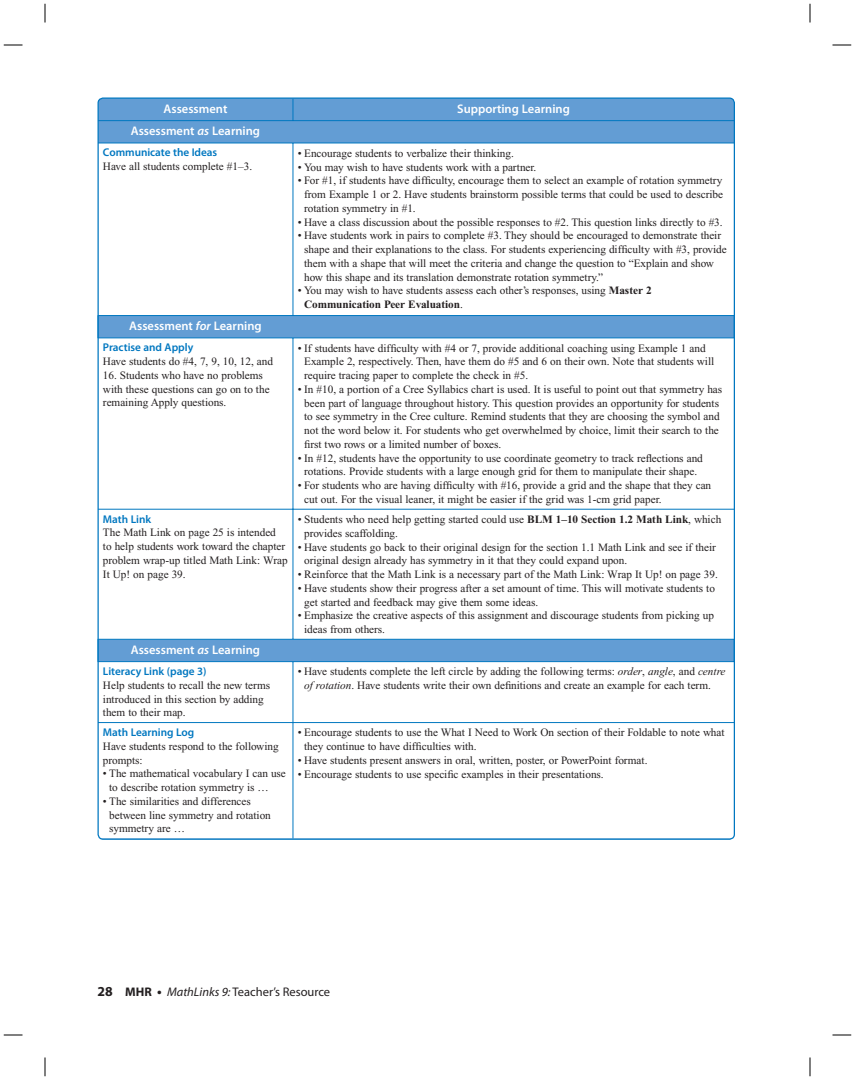
<style>
.page{position:relative;width:855px;height:1080px;background:#fff}
.page>*{position:absolute;margin:0;border:0;box-sizing:border-box;transform-origin:0 0}
.t1{font:600 12.5px "Myriad Pro";color:#fff}
.t2{font:12.5px "Myriad Pro";color:#231f20}
.t3{font:11.25px/13.8px "Times New Roman";letter-spacing:-.005em;color:#231f20}
.t4{font:600 11.25px "Myriad Pro";letter-spacing:-.005em;color:#0077c0}
.s1{font-style:italic}
.s2{font-weight:700}
.s3{font-weight:700;font-size:13.75px}
</style>
<div class="page">
<div style="left:98px;top:98px;width:636px;height:741px;background:#639dd4;border-radius:5px"></div>
<svg style="left:98px;top:144px;width:635px;height:694px;background:#f4f8fc"></svg>
<hr style="left:293px;top:143px;width:441px;height:1px;background:#0077c0">
<svg style="left:293px;top:100px;width:1px;height:20px"></svg>
<hr style="left:98px;top:143px;width:195px;height:1px;background:#0077c0">
<hr style="left:293px;top:143px;width:1px;height:172px;background:#0077c0">
<hr style="left:293px;top:338px;width:1px;height:171px;background:#0077c0">
<hr style="left:293px;top:510px;width:1px;height:129px;background:#0077c0">
<hr style="left:293px;top:662px;width:1px;height:60px;background:#0077c0">
<hr style="left:293px;top:723px;width:1px;height:116px;background:#0077c0">
<hr style="left:98px;top:120px;width:636px;height:1px;background:#0077c0">
<hr style="left:98px;top:315px;width:195px;height:1px;background:#0077c0">
<hr style="left:293px;top:315px;width:442px;height:1px;background:#0077c0">
<hr style="left:98px;top:338px;width:637px;height:1px;background:#0077c0">
<hr style="left:98px;top:639px;width:195px;height:1px;background:#0077c0">
<hr style="left:293px;top:639px;width:442px;height:1px;background:#0077c0">
<hr style="left:98px;top:661px;width:637px;height:1px;background:#0077c0">
<hr style="left:98px;top:509px;width:636px;height:1px;background:#0077c0">
<hr style="left:98px;top:722px;width:195px;height:1px;background:#0077c0">
<hr style="left:293px;top:722px;width:441px;height:1px;background:#0077c0">
<svg style="left:4px;top:44px;width:18px;height:2px"></svg>
<svg style="left:832px;top:44px;width:19px;height:2px"></svg>
<svg style="left:4px;top:1034px;width:18px;height:2px"></svg>
<svg style="left:832px;top:1034px;width:19px;height:2px"></svg>
<svg style="left:44px;top:4px;width:2px;height:18px"></svg>
<svg style="left:44px;top:1058px;width:2px;height:18px"></svg>
<svg style="left:809px;top:4px;width:2px;height:18px"></svg>
<svg style="left:809px;top:1058px;width:2px;height:18px"></svg>
<p class="t1" style="left:164px;top:104px;width:65px">Assessment</p>
<p class="t1" style="left:457px;top:104px;width:114px">Supporting Learning</p>
<p class="t1" style="left:131px;top:126px;width:131px">Assessment <span class="s1">as</span> Learning</p>
<p class="t4" style="left:103px;top:148px;width:116px">Communicate the Ideas</p>
<p class="t3" style="left:103px;top:161px;width:151px">Have all students complete #1–3.</p>
<p class="t3" style="left:298px;top:147px;width:217px">• Encourage students to verbalize their thinking.</p>
<p class="t3" style="left:298px;top:161px;width:240px">• You may wish to have students work with a partner.</p>
<p class="t3" style="left:304px;top:175px;width:420px;text-align:justify;text-indent:-6px">• For #1, if students have difficulty, encourage them to select an example of rotation symmetry from Example 1 or 2. Have students brainstorm possible terms that could be used to describe rotation symmetry in #1.</p>
<p class="t3" style="left:298px;top:216px;width:426px">• Have a class discussion about the possible responses to #2. This question links directly to #3.</p>
<p class="t3" style="left:304px;top:230px;width:424px;text-indent:-6px">• Have students work in pairs to complete #3. They should be encouraged to demonstrate their shape and their explanations to the class. For students experiencing difficulty with #3, provide them with a shape that will meet the criteria and change the question to “Explain and show how this shape and its translation demonstrate rotation symmetry.”</p>
<p class="t3" style="left:304px;top:285px;width:349px;text-indent:-6px">• You may wish to have students assess each other’s responses, using <span class="s2">Master 2<br>Communication Peer Evaluation</span>.</p>
<p class="t1" style="left:129px;top:321px;width:134px">Assessment <span class="s1">for</span> Learning</p>
<p class="t4" style="left:103px;top:343px;width:92px">Practise and Apply</p>
<p class="t3" style="left:103px;top:356px;width:172px">Have students do #4, 7, 9, 10, 12, and</p>
<p class="t3" style="left:103px;top:369px;width:168px">16. Students who have no problems with these questions can go on to the remaining Apply questions.</p>
<p class="t4" style="left:103px;top:515px;width:50px">Math Link</p>
<p class="t3" style="left:103px;top:527px;width:186px">The Math Link on page 25 is intended<br>to help students work toward the chapter problem wrap-up titled Math Link: Wrap<br>It Up! on page 39.</p>
<p class="t1" style="left:131px;top:645px;width:131px">Assessment <span class="s1">as</span> Learning</p>
<p class="t4" style="left:103px;top:667px;width:105px">Literacy Link (page 3)</p>
<p class="t3" style="left:103px;top:679px;width:169px">Help students to recall the new terms introduced in this section by adding them to their map.</p>
<p class="t4" style="left:103px;top:728px;width:93px">Math Learning Log</p>
<p class="t3" style="left:103px;top:740px;width:177px">Have students respond to the following prompts:</p>
<p class="t3" style="left:109px;top:768px;width:178px;text-indent:-6px">• The mathematical vocabulary I can use to describe rotation symmetry is …</p>
<p class="t3" style="left:109px;top:795px;width:163px;text-indent:-6px">• The similarities and differences between line symmetry and rotation symmetry are …</p>
<p class="t3" style="left:304px;top:342px;width:412px;text-indent:-6px">• If students have difficulty with #4 or 7, provide additional coaching using Example 1 and<br>Example 2, respectively. Then, have them do #5 and 6 on their own. Note that students will require tracing paper to complete the check in #5.</p>
<p class="t3" style="left:304px;top:383px;width:420px;text-indent:-6px">• In #10, a portion of a Cree Syllabics chart is used. It is useful to point out that symmetry has been part of language throughout history. This question provides an opportunity for students to see symmetry in the Cree culture. Remind students that they are choosing the symbol and not the word below it. For students who get overwhelmed by choice, limit their search to the first two rows or a limited number of boxes.</p>
<p class="t3" style="left:298px;top:452px;width:406px;text-align:center">• In #12, students have the opportunity to use coordinate geometry to track reflections and rotations. Provide students with a large enough grid for them to manipulate their shape.</p>
<p class="t3" style="left:304px;top:480px;width:409px;text-indent:-6px">• For students who are having difficulty with #16, provide a grid and the shape that they can cut out. For the visual leaner, it might be easier if the grid was 1-cm grid paper.</p>
<p class="t3" style="left:304px;top:513px;width:419px;text-indent:-6px">• Students who need help getting started could use <span class="s2">BLM 1–10 Section 1.2 Math Link</span>, which provides scaffolding.</p>
<p class="t3" style="left:304px;top:541px;width:413px;text-indent:-6px">• Have students go back to their original design for the section 1.1 Math Link and see if their original design already has symmetry in it that they could expand upon.</p>
<p class="t3" style="left:298px;top:568px;width:421px">• Reinforce that the Math Link is a necessary part of the Math Link: Wrap It Up! on page 39.</p>
<p class="t3" style="left:304px;top:582px;width:412px;text-indent:-6px">• Have students show their progress after a set amount of time. This will motivate students to get started and feedback may give them some ideas.</p>
<p class="t3" style="left:304px;top:610px;width:411px;text-indent:-6px">• Emphasize the creative aspects of this assignment and discourage students from picking up ideas from others.</p>
<p class="t3" style="left:304px;top:666px;width:423px;text-indent:-6px">• Have students complete the left circle by adding the following terms: <span class="s1">order</span>, <span class="s1">angle</span>, and <span class="s1">centre of rotation</span>. Have students write their own definitions and create an example for each term.</p>
<p class="t3" style="left:304px;top:727px;width:422px;text-indent:-6px">• Encourage students to use the What I Need to Work On section of their Foldable to note what they continue to have difficulties with.</p>
<p class="t3" style="left:298px;top:754px;width:351px">• Have students present answers in oral, written, poster, or PowerPoint format.</p>
<p class="t3" style="left:298px;top:768px;width:307px">• Encourage students to use specific examples in their presentations.</p>
<p class="t2" style="left:98px;top:987px;width:234px"><span class="s3">28</span> <span class="s2">MHR</span> <span class="s3">•</span> <span class="s1">MathLinks 9:</span> Teacher’s Resource</p>
</div>
